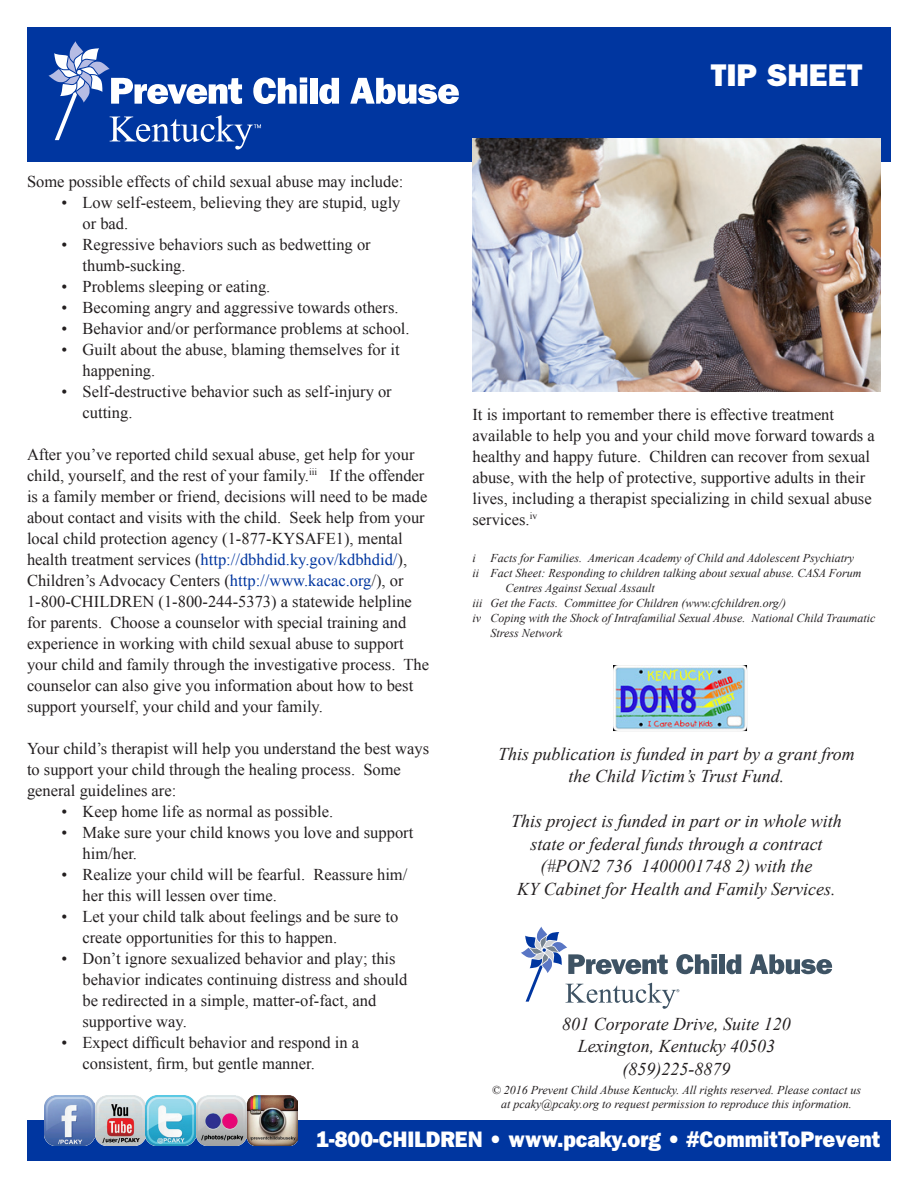
<style>
.page{position:relative;width:918px;height:1188px;background:#fff}
.page>*{position:absolute;margin:0;border:0;box-sizing:border-box;transform-origin:0 0}
.t1{font:800 31.5px "Franklin Gothic";color:#fff}
.t2{font:800 22.5px "Franklin Gothic";color:#fff;scale:.95 1}
.t3{font:italic 18px "Times New Roman";color:#231f20}
.t4{font:16.5px/21px "Times New Roman";color:#231f20}
.t5{font:italic 12px "Times New Roman";color:#231f20}
.s1{color:#0036a0}
</style>
<div class="page">
<div style="left:27px;top:27px;width:864px;height:135px;background:#0036a0"></div>
<div style="left:27px;top:1120px;width:864px;height:41px;background:#0036a0"></div>
<div style="left:310px;top:78px;width:8px;height:26px;background:#fff"></div>
<svg style="left:319px;top:78px;width:20px;height:26px"></svg>
<svg style="left:350px;top:78px;width:109px;height:26px"></svg>
<svg style="left:49px;top:41px;width:258px;height:109px"></svg>
<img style="left:613px;top:665px;width:134px;height:67px">
<img style="left:44px;top:1095px;width:253px;height:51px">
<div style="left:719px;top:954px;width:6px;height:20px;background:#3e5364"></div>
<svg style="left:726px;top:954px;width:15px;height:20px"></svg>
<svg style="left:750px;top:954px;width:82px;height:20px"></svg>
<svg style="left:521px;top:927px;width:196px;height:82px"></svg>
<img style="left:472px;top:139px;width:408px;height:252px">
<p class="t4" style="left:27px;top:171px;width:378px">Some possible effects of child sexual abuse may include:</p>
<p class="t4" style="left:62px;top:192px;width:341px">• Low self-esteem, believing they are stupid, ugly</p>
<p class="t4" style="left:83px;top:213px;width:47px">or bad.</p>
<p class="t4" style="left:62px;top:234px;width:311px">• Regressive behaviors such as bedwetting or</p>
<p class="t4" style="left:83px;top:255px;width:105px">thumb-sucking.</p>
<p class="t4" style="left:62px;top:276px;width:210px">• Problems sleeping or eating.</p>
<p class="t4" style="left:62px;top:297px;width:339px">• Becoming angry and aggressive towards others.</p>
<p class="t4" style="left:62px;top:318px;width:350px">• Behavior and/or performance problems at school.</p>
<p class="t4" style="left:62px;top:339px;width:340px">• Guilt about the abuse, blaming themselves for it</p>
<p class="t4" style="left:83px;top:360px;width:74px">happening.</p>
<p class="t4" style="left:62px;top:381px;width:332px">• Self-destructive behavior such as self-injury or</p>
<p class="t4" style="left:83px;top:402px;width:51px">cutting.</p>
<p class="t4" style="left:27px;top:444px;width:404px">After you’ve reported child sexual abuse, get help for your child, yourself, and the rest of your family.<sup>iii</sup> If the offender is a family member or friend, decisions will need to be made about contact and visits with the child. Seek help from your local child protection agency (1-877-KYSAFE1), mental health treatment services (<span class="s1">http://dbhdid.ky.gov/kdbhdid/</span>), Children’s Advocacy Centers (<span class="s1">http://www.kacac.org</span>/), or 1-800-CHILDREN (1-800-244-5373) a statewide helpline for parents. Choose a counselor with special training and experience in working with child sexual abuse to support your child and family through the investigative process. The counselor can also give you information about how to best support yourself, your child and your family.</p>
<p class="t4" style="left:27px;top:738px;width:404px">Your child’s therapist will help you understand the best ways to support your child through the healing process. Some general guidelines are:</p>
<p class="t4" style="left:62px;top:801px;width:273px">• Keep home life as normal as possible.</p>
<p class="t4" style="left:83px;top:822px;width:332px;text-indent:-21px">• Make sure your child knows you love and support him/her.</p>
<p class="t4" style="left:62px;top:864px;width:347px">• Realize your child will be fearful. Reassure him/</p>
<p class="t4" style="left:83px;top:885px;width:196px">her this will lessen over time.</p>
<p class="t4" style="left:62px;top:906px;width:338px">• Let your child talk about feelings and be sure to</p>
<p class="t4" style="left:83px;top:927px;width:256px">create opportunities for this to happen.</p>
<p class="t4" style="left:62px;top:948px;width:336px">• Don’t ignore sexualized behavior and play; this</p>
<p class="t4" style="left:83px;top:969px;width:326px">behavior indicates continuing distress and should</p>
<p class="t4" style="left:83px;top:990px;width:295px">be redirected in a simple, matter-of-fact, and</p>
<p class="t4" style="left:83px;top:1011px;width:106px">supportive way.</p>
<p class="t4" style="left:61px;top:1032px;width:299px">• Expect difficult behavior and respond in a</p>
<p class="t4" style="left:82px;top:1053px;width:234px">consistent, firm, but gentle manner.</p>
<p class="t1" style="left:711px;top:57px;width:153px">TIP SHEET</p>
<p class="t4" style="left:472px;top:403px;width:404px">It is important to remember there is effective treatment available to help you and your child move forward towards a healthy and happy future. Children can recover from sexual abuse, with the help of protective, supportive adults in their lives, including a therapist specializing in child sexual abuse services.<sup>iv</sup></p>
<p class="t5" style="left:472px;top:550px;width:383px">i Facts for Families. American Academy of Child and Adolescent Psychiatry</p>
<p class="t5" style="left:472px;top:565px;width:390px">ii Fact Sheet: Responding to children talking about sexual abuse. CASA Forum</p>
<p class="t5" style="left:506px;top:580px;width:151px">Centres Against Sexual Assault</p>
<p class="t5" style="left:472px;top:595px;width:315px">iii Get the Facts. Committee for Children (www.cfchildren.org/)</p>
<p class="t5" style="left:472px;top:610px;width:405px">iv Coping with the Shock of Intrafamilial Sexual Abuse. National Child Traumatic</p>
<p class="t5" style="left:490px;top:625px;width:73px">Stress Network</p>
<p class="t3" style="left:498px;top:741px;width:358px">This publication is funded in part by a grant from</p>
<p class="t3" style="left:569px;top:764px;width:217px">the Child Victim’s Trust Fund.</p>
<p class="t3" style="left:511px;top:809px;width:332px">This project is funded in part or in whole with</p>
<p class="t3" style="left:530px;top:831px;width:294px">state or federal funds through a contract</p>
<p class="t3" style="left:541px;top:854px;width:273px">(#PON2 736 1400001748 2) with the</p>
<p class="t3" style="left:517px;top:876px;width:320px">KY Cabinet for Health and Family Services.</p>
<p class="t3" style="left:562px;top:1011px;width:230px">801 Corporate Drive, Suite 120</p>
<p class="t3" style="left:578px;top:1034px;width:199px">Lexington, Kentucky 40503</p>
<p class="t3" style="left:623px;top:1056px;width:109px">(859)225-8879</p>
<p class="t5" style="left:492px;top:1082px;width:371px">© 2016 Prevent Child Abuse Kentucky. All rights reserved. Please contact us</p>
<p class="t5" style="left:501px;top:1095px;width:352px">at pcaky@pcaky.org to request permission to reproduce this information.</p>
<p class="t2" style="left:316px;top:1126px;width:595px">1-800-CHILDREN • www.pcaky.org • #CommitToPrevent</p>
</div>
